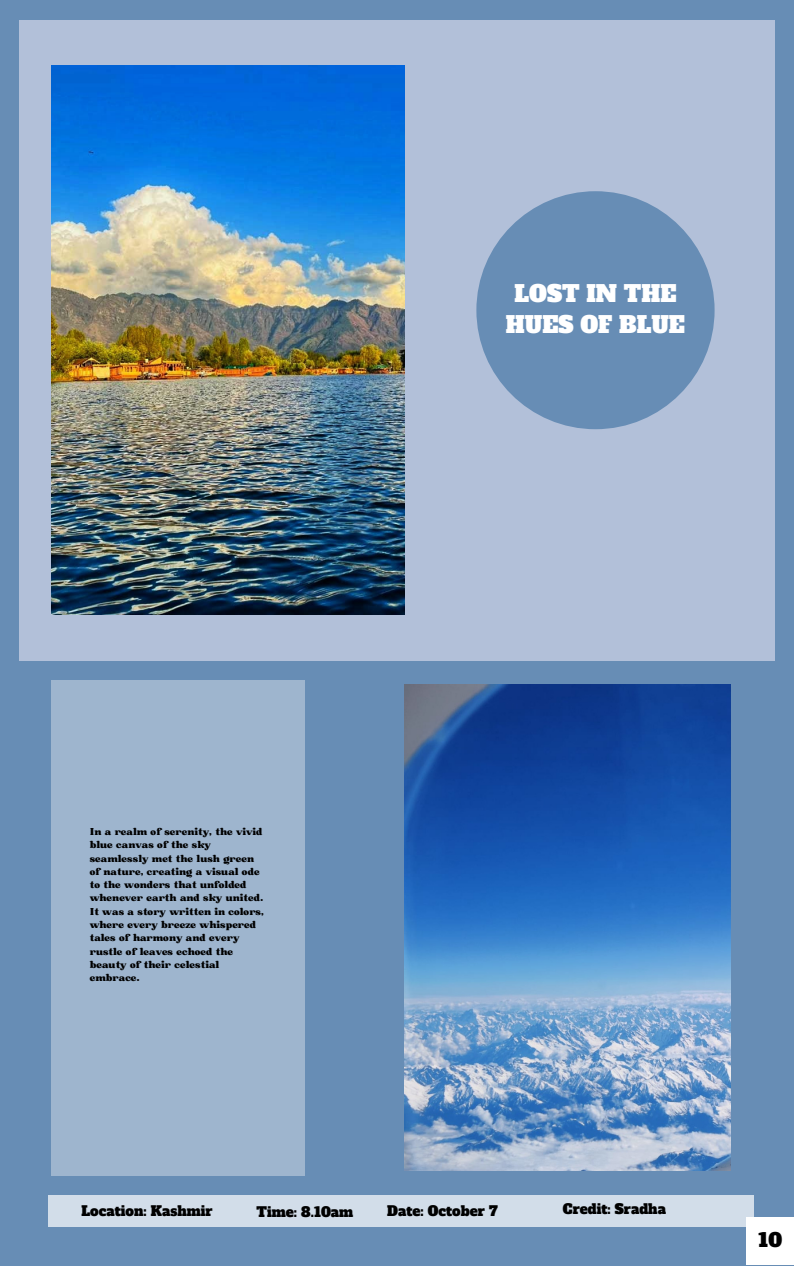
<style>
.page{position:relative;width:794px;height:1266px;background:#fff}
.page>*{position:absolute;margin:0;border:0;box-sizing:border-box;transform-origin:0 0}
.t1{font:22.5px/30.9px "Alfa Slab One";color:#fff;text-align:center}
.t2{font:18.75px "Alfa Slab One";color:#000}
.t3{font:13.5px "Alfa Slab One";color:#000}
.t4{font:9.68px/13.3px "Bugaki";color:#000}
</style>
<div class="page">
<div style="left:0;top:0;width:793px;height:1266px;background:#678db5"></div>
<div style="left:19px;top:20px;width:755px;height:640px;background:#b2c0d9"></div>
<img style="left:52px;top:65px;width:352px;height:550px">
<img style="left:404px;top:685px;width:325px;height:485px">
<div style="left:52px;top:680px;width:253px;height:495px;background:#9eb5ce"></div>
<div style="left:476px;top:191px;width:238px;height:238px;background:#678db5;border-radius:50%"></div>
<div style="left:48px;top:1195px;width:705px;height:32px;background:#d2dde9"></div>
<div style="left:746px;top:1217px;width:47px;height:47px;background:#fff"></div>
<p class="t1" style="left:505px;top:279px;width:180px">LOST IN THE<br>HUES OF BLUE</p>
<p class="t4" style="left:90px;top:825px;width:176px">In a realm of serenity, the vivid blue canvas of the sky seamlessly met the lush green of nature, creating a visual ode to the wonders that unfolded whenever earth and sky united.<br>It was a story written in colors, where every breeze whispered tales of harmony and every rustle of leaves echoed the beauty of their celestial embrace.</p>
<p class="t3" style="left:81px;top:1202px;width:133px">Location: Kashmir</p>
<p class="t3" style="left:256px;top:1203px;width:98px">Time: 8.10am</p>
<p class="t3" style="left:387px;top:1202px;width:112px">Date: October 7</p>
<p class="t3" style="left:562px;top:1200px;width:104px">Credit: Sradha</p>
<p class="t2" style="left:758px;top:1227px;width:25px">10</p>
</div>
